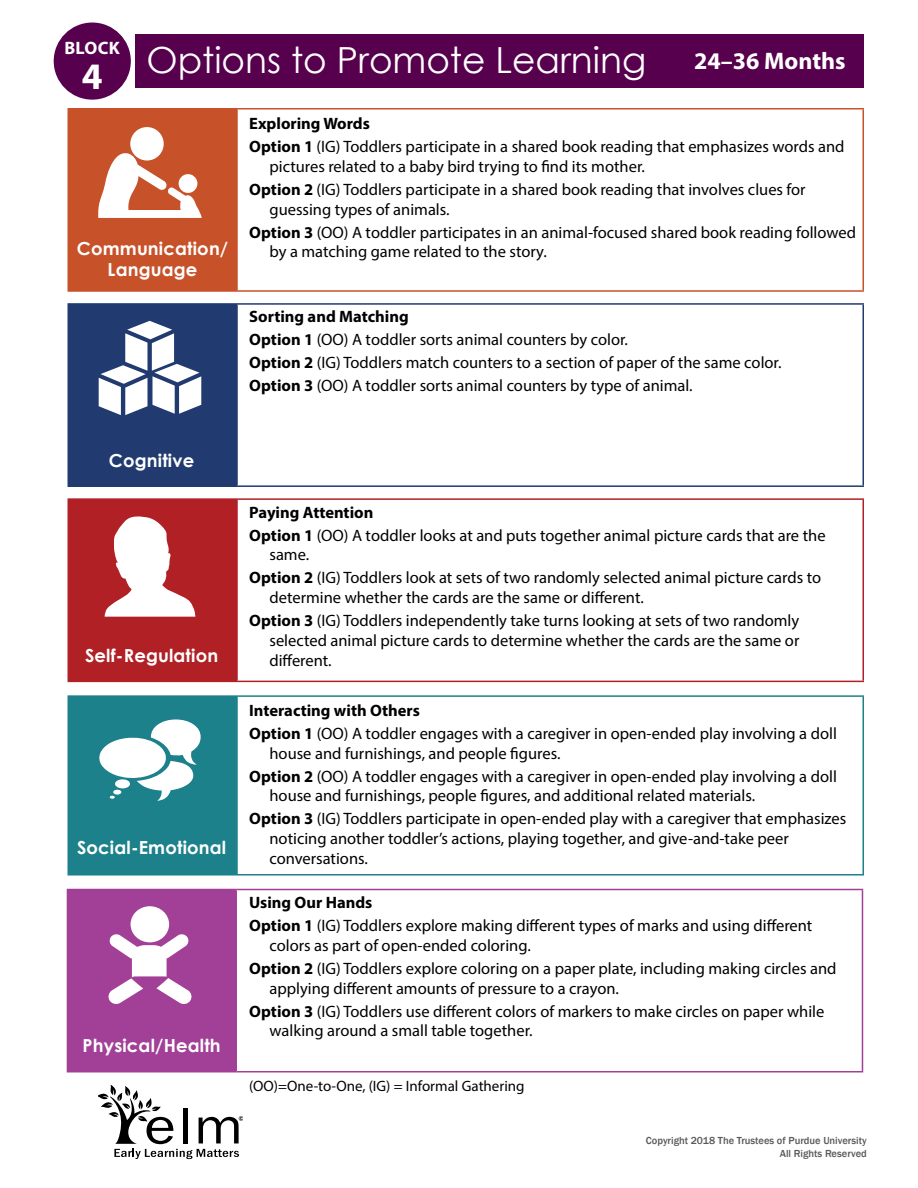
<style>
.page{position:relative;width:918px;height:1188px;background:#fff}
.page>*{position:absolute;margin:0;border:0;box-sizing:border-box;transform-origin:0 0}
.t1{font:700 37.5px "Myriad Pro";color:#fff}
.t2{font:36px "Century Gothic";color:#fff}
.IT_Opt_Age_right_jus{font:700 24px "Myriad Pro";color:#fff}
.IT_Opt_Area{font:700 18px/21.6px "Century Gothic";letter-spacing:.01em;color:#fff;text-align:center}
.t3{font:700 18px "Myriad Pro";letter-spacing:.02em;color:#fff}
.IT_Opt_Body{font:16.5px/19.8px "Myriad Pro";color:#000}
.IT_Opt_Skill{font:700 16.5px "Myriad Pro";color:#000}
.IT_Opt_OO_IG{font:15px "Myriad Pro";color:#000}
.t4{font:500 10.5px/12.6px "Franklin Gothic";color:#58595b;text-align:right}
.s1{font-weight:700}
</style>
<div class="page">
<div style="left:135px;top:34px;width:729px;height:54px;background:#56004e"></div>
<div style="left:54px;top:23px;width:77px;height:77px;background:#56004e;border-radius:50%"></div>
<div style="left:68px;top:109px;width:169px;height:182px;background:#c75229"></div>
<hr style="left:68px;top:108px;width:169px;height:2px;background:#c75229">
<hr style="left:68px;top:290px;width:169px;height:2px;background:#c75229">
<hr style="left:236px;top:110px;width:2px;height:180px;background:#c75229">
<hr style="left:237px;top:108px;width:627px;height:2px;background:#c75229">
<hr style="left:862px;top:110px;width:2px;height:180px;background:#c75229">
<hr style="left:237px;top:290px;width:627px;height:2px;background:#c75229">
<div style="left:130px;top:127px;width:34px;height:34px;background:#fff;border-radius:50%"></div>
<svg style="left:98px;top:152px;width:104px;height:66px"></svg>
<div style="left:68px;top:304px;width:169px;height:182px;background:#213a70"></div>
<hr style="left:237px;top:303px;width:627px;height:2px;background:#213a70">
<hr style="left:862px;top:305px;width:2px;height:180px;background:#213a70">
<hr style="left:237px;top:485px;width:627px;height:2px;background:#213a70">
<hr style="left:68px;top:303px;width:169px;height:2px;background:#213a70">
<hr style="left:236px;top:305px;width:2px;height:180px;background:#213a70">
<hr style="left:68px;top:485px;width:169px;height:2px;background:#213a70">
<svg style="left:99px;top:321px;width:102px;height:94px"></svg>
<div style="left:68px;top:499px;width:169px;height:182px;background:#b12024"></div>
<hr style="left:68px;top:498px;width:169px;height:2px;background:#b12024">
<hr style="left:68px;top:681px;width:169px;height:1px;background:#b12024">
<hr style="left:236px;top:500px;width:2px;height:181px;background:#b12024">
<hr style="left:237px;top:498px;width:627px;height:2px;background:#b12024">
<hr style="left:862px;top:500px;width:2px;height:181px;background:#b12024">
<hr style="left:237px;top:681px;width:627px;height:1px;background:#b12024">
<svg style="left:105px;top:516px;width:90px;height:101px"></svg>
<div style="left:68px;top:696px;width:169px;height:179px;background:#1c818b"></div>
<hr style="left:68px;top:695px;width:169px;height:2px;background:#1c818b">
<hr style="left:68px;top:874px;width:169px;height:2px;background:#1c818b">
<hr style="left:236px;top:697px;width:2px;height:177px;background:#1c818b">
<hr style="left:237px;top:695px;width:627px;height:2px;background:#1c818b">
<hr style="left:862px;top:697px;width:2px;height:177px;background:#1c818b">
<hr style="left:237px;top:874px;width:627px;height:2px;background:#1c818b">
<svg style="left:99px;top:719px;width:102px;height:82px"></svg>
<div style="left:67px;top:890px;width:169px;height:182px;background:#a23f97"></div>
<hr style="left:236px;top:889px;width:627px;height:1px;background:#a23f97">
<hr style="left:862px;top:890px;width:1px;height:181px;background:#a23f97">
<hr style="left:236px;top:1071px;width:627px;height:1px;background:#a23f97">
<hr style="left:67px;top:889px;width:169px;height:1px;background:#a23f97">
<hr style="left:235px;top:890px;width:2px;height:181px;background:#a23f97">
<div style="left:131px;top:906px;width:38px;height:36px;background:#fff;border-radius:50%"></div>
<svg style="left:108px;top:933px;width:84px;height:71px"></svg>
<svg style="left:98px;top:1085px;width:144px;height:74px"></svg>
<p class="t3" style="left:64px;top:37px;width:57px">BLOCK</p>
<p class="t1" style="left:82px;top:52px;width:22px">4</p>
<p class="t2" style="left:146px;top:35px;width:501px">Options to Promote Learning</p>
<h1 class="IT_Opt_Age_right_jus" style="left:694px;top:46px;width:153px">24–36 Months</h1>
<p class="IT_Opt_Area" style="left:77px;top:237px;width:153px">Communication/<br>Language</p>
<p class="IT_Opt_Skill" style="left:249px;top:113px;width:122px">Exploring Words</p>
<p class="IT_Opt_Body" style="left:269px;top:136px;width:577px;text-indent:-20px"><span class="s1">Option 1</span> (IG) Toddlers participate in a shared book reading that emphasizes words and pictures related to a baby bird trying to find its mother.</p>
<p class="IT_Opt_Body" style="left:269px;top:179px;width:538px;text-indent:-20px"><span class="s1">Option 2</span> (IG) Toddlers participate in a shared book reading that involves clues for guessing types of animals.</p>
<p class="IT_Opt_Body" style="left:269px;top:222px;width:588px;text-indent:-20px"><span class="s1">Option 3</span> (OO) A toddler participates in an animal-focused shared book reading followed by a matching game related to the story.</p>
<p class="IT_Opt_Skill" style="left:249px;top:306px;width:161px">Sorting and Matching</p>
<p class="IT_Opt_Body" style="left:249px;top:330px;width:380px"><span class="s1">Option 1</span> (OO) A toddler sorts animal counters by color.</p>
<p class="IT_Opt_Body" style="left:249px;top:353px;width:534px"><span class="s1">Option 2</span> (IG) Toddlers match counters to a section of paper of the same color.</p>
<p class="IT_Opt_Body" style="left:249px;top:376px;width:445px"><span class="s1">Option 3</span> (OO) A toddler sorts animal counters by type of animal.</p>
<p class="IT_Opt_Area" style="left:109px;top:449px;width:87px">Cognitive</p>
<p class="IT_Opt_Area" style="left:85px;top:644px;width:135px">Self-Regulation</p>
<p class="IT_Opt_Area" style="left:77px;top:836px;width:151px">Social-Emotional</p>
<p class="IT_Opt_Area" style="left:82px;top:1034px;width:140px">Physical/Health</p>
<p class="IT_Opt_Skill" style="left:249px;top:501px;width:126px">Paying Attention</p>
<p class="IT_Opt_Body" style="left:269px;top:525px;width:558px;text-indent:-20px"><span class="s1">Option 1</span> (OO) A toddler looks at and puts together animal picture cards that are the same.</p>
<p class="IT_Opt_Body" style="left:269px;top:568px;width:553px;text-indent:-20px"><span class="s1">Option 2</span> (IG) Toddlers look at sets of two randomly selected animal picture cards to determine whether the cards are the same or different.</p>
<p class="IT_Opt_Body" style="left:269px;top:611px;width:531px;text-align:justify;text-indent:-20px"><span class="s1">Option 3</span> (IG) Toddlers independently take turns looking at sets of two randomly selected animal picture cards to determine whether the cards are the same or different.</p>
<p class="IT_Opt_Skill" style="left:249px;top:699px;width:172px">Interacting with Others</p>
<p class="IT_Opt_Body" style="left:269px;top:723px;width:569px;text-indent:-20px"><span class="s1">Option 1</span> (OO) A toddler engages with a caregiver in open-ended play involving a doll house and furnishings, and people figures.</p>
<p class="IT_Opt_Body" style="left:269px;top:766px;width:569px;text-indent:-20px"><span class="s1">Option 2</span> (OO) A toddler engages with a caregiver in open-ended play involving a doll house and furnishings, people figures, and additional related materials.</p>
<p class="IT_Opt_Body" style="left:269px;top:809px;width:578px;text-indent:-20px"><span class="s1">Option 3</span> (IG) Toddlers participate in open-ended play with a caregiver that emphasizes noticing another toddler’s actions, playing together, and give-and-take peer conversations.</p>
<p class="IT_Opt_Skill" style="left:249px;top:892px;width:125px">Using Our Hands</p>
<p class="IT_Opt_Body" style="left:269px;top:915px;width:544px;text-indent:-20px"><span class="s1">Option 1</span> (IG) Toddlers explore making different types of marks and using different colors as part of open-ended coloring.</p>
<p class="IT_Opt_Body" style="left:269px;top:958px;width:569px;text-indent:-20px"><span class="s1">Option 2</span> (IG) Toddlers explore coloring on a paper plate, including making circles and applying different amounts of pressure to a crayon.</p>
<p class="IT_Opt_Body" style="left:269px;top:1001px;width:556px;text-indent:-20px"><span class="s1">Option 3</span> (IG) Toddlers use different colors of markers to make circles on paper while walking around a small table together.</p>
<p class="IT_Opt_OO_IG" style="left:249px;top:1077px;width:277px">(OO)=One-to-One, (IG) = Informal Gathering</p>
<p class="t4" style="left:646px;top:1134px;width:223px">Copyright 2018 The Trustees of Purdue University<br>All Rights Reserved</p>
</div>
